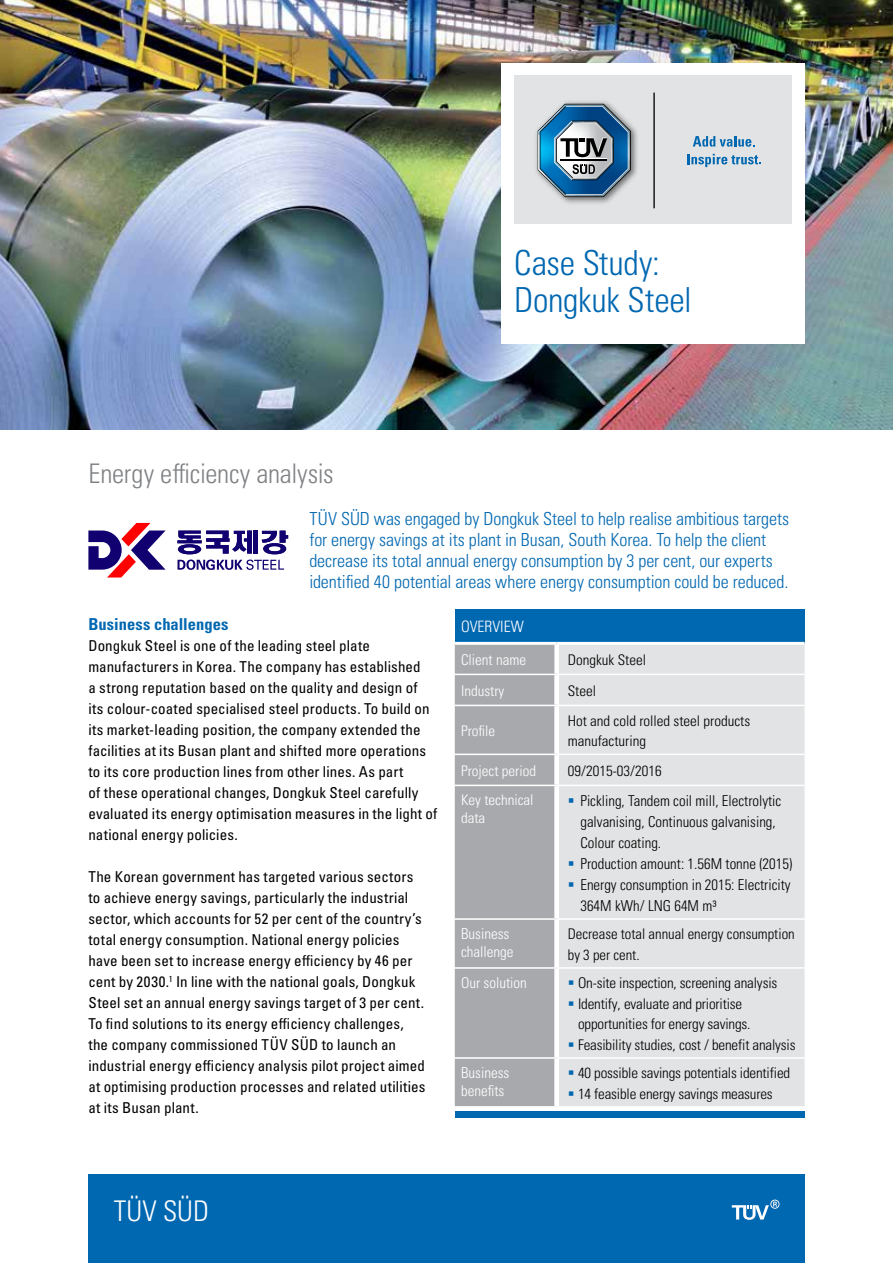
<style>
.page{position:relative;width:893px;height:1263px;background:#fff}
.page>*{position:absolute;margin:0;border:0;box-sizing:border-box;transform-origin:0 0}
.t1{font:34.5px/37.5px "Univers LTCYR 47 Light Cond";letter-spacing:-.005em;color:#0067b1}
.t2{font:28.5px "Univers LTCYR 47 Light Cond";color:#fff}
.t3{font:27px "Univers LTCYR 47 Light Cond";letter-spacing:-.005em;color:#808285}
.t4{font:18px/21px "Univers LTCYR 47 Light Cond";letter-spacing:-.005em;color:#0067b1}
.t5{font:16.5px "Univers LTCYR 67 Bold Cond";letter-spacing:.005em;color:#0067b1}
.t6{font:15.6px "Univers LTCYR 47 Light Cond";color:#fff}
.t7{font:condensed 15px/21px "Univers LTCYR 57";letter-spacing:.005em;color:#000}
.t8{font:15px/21px "Univers LTCYR 47 Light Cond";color:#000}
.t9{font:15px/18px "Univers LTCYR 47 Light Cond";color:#fff}
.t10{font:14.7px/20.5px "Univers LTCYR 47 Light Cond";letter-spacing:-.01em;color:#000}
.t11{font:14.7px/17.5px "Univers LTCYR 47 Light Cond";color:#fff}
.s1{color:#0067b1}
.s2{font-size:14.7px}
</style>
<div class="page">
<img style="left:0;top:0;width:893px;height:429px">
<div style="left:501px;top:63px;width:304px;height:281px;background:#fff"></div>
<div style="left:514px;top:76px;width:278px;height:148px;background:#e2e3e4"></div>
<hr style="left:653px;top:93px;width:2px;height:115px;background:#000">
<img style="left:536px;top:101px;width:101px;height:102px">
<svg style="left:538px;top:104px;width:93px;height:93px"></svg>
<svg style="left:693px;top:136px;width:62px;height:11px"></svg>
<svg style="left:687px;top:154px;width:74px;height:13px"></svg>
<svg style="left:177px;top:531px;width:111px;height:39px"></svg>
<svg style="left:88px;top:523px;width:78px;height:54px"></svg>
<div style="left:455px;top:609px;width:350px;height:34px;background:#0067b1"></div>
<div style="left:455px;top:645px;width:99px;height:461px;background:#a7a9ac"></div>
<div style="left:559px;top:645px;width:246px;height:461px;background:#e2e3e4"></div>
<hr style="left:455px;top:705px;width:102px;height:1px;background:#fff">
<hr style="left:557px;top:705px;width:248px;height:1px;background:#fff">
<hr style="left:455px;top:753px;width:102px;height:2px;background:#fff">
<hr style="left:557px;top:753px;width:248px;height:2px;background:#fff">
<hr style="left:455px;top:785px;width:102px;height:1px;background:#fff">
<hr style="left:557px;top:785px;width:248px;height:1px;background:#fff">
<hr style="left:455px;top:918px;width:102px;height:2px;background:#fff">
<hr style="left:557px;top:918px;width:248px;height:2px;background:#fff">
<hr style="left:455px;top:967px;width:102px;height:2px;background:#fff">
<hr style="left:557px;top:967px;width:248px;height:2px;background:#fff">
<hr style="left:455px;top:1057px;width:102px;height:2px;background:#fff">
<hr style="left:557px;top:1057px;width:248px;height:2px;background:#fff">
<hr style="left:455px;top:642px;width:102px;height:3px;background:#fff">
<hr style="left:557px;top:642px;width:248px;height:3px;background:#fff">
<hr style="left:455px;top:674px;width:102px;height:1px;background:#fff">
<hr style="left:557px;top:674px;width:248px;height:1px;background:#fff">
<div style="left:455px;top:1111px;width:350px;height:7px;background:#0067b1"></div>
<div style="left:88px;top:1174px;width:717px;height:89px;background:#0067b1"></div>
<svg style="left:732px;top:1199px;width:47px;height:21px"></svg>
<h1 class="t1" style="left:514px;top:242px;width:179px">Case Study:<br>Dongkuk Steel</h1>
<h3 class="t3" style="left:88px;top:455px;width:247px">Energy efficiency analysis</h3>
<p class="t4" style="left:309px;top:507px;width:481px">TÜV SÜD was engaged by Dongkuk Steel to help realise ambitious targets for energy savings at its plant in Busan, South Korea. To help the client decrease its total annual energy consumption by 3 per cent, our experts identified 40 potential areas where energy consumption could be reduced.</p>
<p class="t6" style="left:461px;top:616px;width:64px">OVERVIEW</p>
<p class="t9" style="left:461px;top:650px;width:66px">Client name</p>
<p class="t10" style="left:568px;top:648px;width:80px">Dongkuk Steel</p>
<p class="t11" style="left:461px;top:681px;width:45px">Industry</p>
<p class="t10" style="left:568px;top:679px;width:30px">Steel</p>
<p class="t11" style="left:461px;top:721px;width:36px">Profile</p>
<p class="t10" style="left:568px;top:709px;width:184px">Hot and cold rolled steel products manufacturing</p>
<p class="t11" style="left:461px;top:761px;width:76px">Project period</p>
<p class="t10" style="left:568px;top:759px;width:96px">09/2015-03/2016</p>
<p class="t11" style="left:461px;top:791px;width:74px">Key technical data</p>
<p class="t8" style="left:580px;top:789px;width:202px;text-indent:-13px"><span class="s1">▪</span> Pickling, Tandem coil mill, Electrolytic galvanising, Continuous galvanising,<br>Colour coating.</p>
<p class="t8" style="left:568px;top:852px;width:226px"><span class="s1">▪</span> Production amount: 1.56M tonne (2015)</p>
<p class="t8" style="left:580px;top:873px;width:212px;text-indent:-13px"><span class="s1">▪</span> Energy consumption in 2015: Electricity<br>364M kWh/ LNG 64M m³</p>
<p class="t9" style="left:461px;top:924px;width:54px">Business challenge</p>
<p class="t10" style="left:568px;top:923px;width:228px">Decrease total annual energy consumption by 3 per cent.</p>
<p class="t9" style="left:461px;top:973px;width:67px"><span class="s2">Our</span> solution</p>
<p class="t10" style="left:568px;top:972px;width:211px"><span class="s1">▪</span> On-site inspection, screening analysis</p>
<p class="t10" style="left:578px;top:992px;width:174px;text-indent:-10px"><span class="s1">▪</span> Identify, evaluate and prioritise opportunities for energy savings.</p>
<p class="t10" style="left:568px;top:1033px;width:229px"><span class="s1">▪</span> Feasibility studies, cost / benefit analysis</p>
<p class="t9" style="left:461px;top:1063px;width:50px">Business benefits</p>
<p class="t10" style="left:568px;top:1062px;width:224px"><span class="s1">▪</span> 40 possible savings potentials identified</p>
<p class="t5" style="left:88px;top:614px;width:142px">Business challenges</p>
<p class="t7" style="left:88px;top:635px;width:351px">Dongkuk Steel is one of the leading steel plate manufacturers in Korea. The company has established<br>a strong reputation based on the quality and design of<br>its colour-coated specialised steel products. To build on its market-leading position, the company extended the facilities at its Busan plant and shifted more operations to its core production lines from other lines. As part<br>of these operational changes, Dongkuk Steel carefully evaluated its energy optimisation measures in the light of national energy policies.</p>
<p class="t7" style="left:88px;top:866px;width:339px">The Korean government has targeted various sectors to achieve energy savings, particularly the industrial sector, which accounts for 52 per cent of the country’s total energy consumption. National energy policies have been set to increase energy efficiency by 46 per cent by 2030.<sup>1</sup> In line with the national goals, Dongkuk Steel set an annual energy savings target of 3 per cent.<br>To find solutions to its energy efficiency challenges, the company commissioned TÜV SÜD to launch an industrial energy efficiency analysis pilot project aimed at optimising production processes and related utilities at its Busan plant.</p>
<p class="t10" style="left:568px;top:1082px;width:206px"><span class="s1">▪</span> 14 feasible energy savings measures</p>
<h2 class="t2" style="left:114px;top:1191px;width:97px">TÜV SÜD</h2>
</div>
